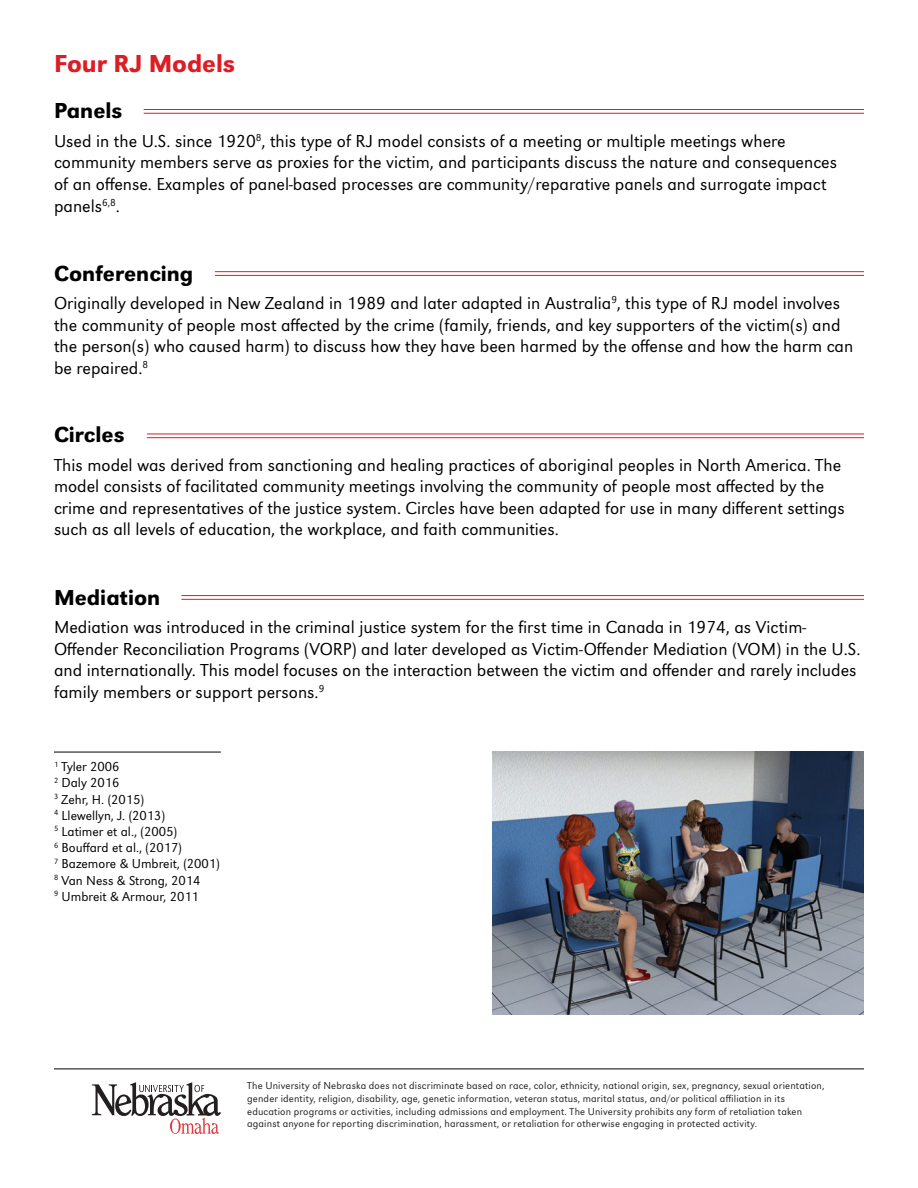
<style>
.page{position:relative;width:918px;height:1188px;background:#fff}
.page>*{position:absolute;margin:0;border:0;box-sizing:border-box;transform-origin:0 0}
.Subheader2{font:500 25.5px "URW Grotesk";color:#dd1d24}
.Subheader3{font:500 22.5px "URW Grotesk";color:#000001}
.Text{font:300 18px/21.6px "URW Grotesk";color:#000001}
.References{font:300 13.5px "URW Grotesk";color:#000001}
.t1{font:300 10.5px/12.6px "URW Grotesk";letter-spacing:.015em;color:#231f20}
</style>
<div class="page">
<svg style="left:92px;top:1082px;width:129px;height:52px"></svg>
<hr style="left:54px;top:1069px;width:810px;height:1px;background:#000001">
<hr style="left:144px;top:113px;width:720px;height:1px;background:#dd1d24">
<hr style="left:144px;top:109px;width:720px;height:1px;background:#dd1d24">
<hr style="left:215px;top:275px;width:649px;height:1px;background:#dd1d24">
<hr style="left:215px;top:271px;width:649px;height:1px;background:#dd1d24">
<hr style="left:147px;top:437px;width:717px;height:1px;background:#dd1d24">
<hr style="left:147px;top:434px;width:717px;height:1px;background:#dd1d24">
<hr style="left:181px;top:599px;width:683px;height:1px;background:#dd1d24">
<hr style="left:181px;top:595px;width:683px;height:1px;background:#dd1d24">
<hr style="left:54px;top:752px;width:167px;height:1px;background:#000001">
<img style="left:493px;top:752px;width:371px;height:263px">
<p class="Subheader2" style="left:54px;top:48px;width:183px">Four RJ Models</p>
<p class="Subheader3" style="left:54px;top:98px;width:70px">Panels</p>
<p class="Text" style="left:54px;top:130px;width:785px">Used in the U.S. since 1920<sup>8</sup>, this type of RJ model consists of a meeting or multiple meetings where community members serve as proxies for the victim, and participants discuss the nature and consequences of an offense. Examples of panel-based processes are community/reparative panels and surrogate impact panels<sup>6,8</sup>.</p>
<p class="Subheader3" style="left:54px;top:260px;width:141px">Conferencing</p>
<p class="Text" style="left:54px;top:292px;width:801px">Originally developed in New Zealand in 1989 and later adapted in Australia<sup>9</sup>, this type of RJ model involves the community of people most affected by the crime (family, friends, and key supporters of the victim(s) and the person(s) who caused harm) to discuss how they have been harmed by the offense and how the harm can be repaired.<sup>8</sup></p>
<p class="Subheader3" style="left:54px;top:422px;width:72px">Circles</p>
<p class="Text" style="left:54px;top:454px;width:792px">This model was derived from sanctioning and healing practices of aboriginal peoples in North America. The model consists of facilitated community meetings involving the community of people most affected by the crime and representatives of the justice system. Circles have been adapted for use in many different settings such as all levels of education, the workplace, and faith communities.</p>
<p class="Subheader3" style="left:54px;top:584px;width:108px">Mediation</p>
<p class="Text" style="left:54px;top:616px;width:808px">Mediation was introduced in the criminal justice system for the first time in Canada in 1974, as Victim-Offender Reconciliation Programs (VORP) and later developed as Victim-Offender Mediation (VOM) in the U.S. and internationally. This model focuses on the interaction between the victim and offender and rarely includes family members or support persons.<sup>9</sup></p>
<p class="References" style="left:54px;top:759px;width:67px"><sup>1</sup> Tyler 2006</p>
<p class="References" style="left:54px;top:775px;width:67px"><sup>2</sup> Daly 2016</p>
<p class="References" style="left:54px;top:791px;width:92px"><sup>3</sup> Zehr, H. (2015)</p>
<p class="References" style="left:54px;top:808px;width:113px"><sup>4</sup> Llewellyn, J. (2013)</p>
<p class="References" style="left:54px;top:824px;width:125px"><sup>5</sup> Latimer et al., (2005)</p>
<p class="References" style="left:54px;top:840px;width:129px"><sup>6</sup> Bouffard et al., (2017)</p>
<p class="References" style="left:54px;top:856px;width:167px"><sup>7</sup> Bazemore &amp; Umbreit, (2001)</p>
<p class="References" style="left:54px;top:872px;width:148px"><sup>8</sup> Van Ness &amp; Strong, 2014</p>
<p class="References" style="left:54px;top:889px;width:146px"><sup>9</sup> Umbreit &amp; Armour, 2011</p>
<p class="t1" style="left:247px;top:1080px;width:579px">The University of Nebraska does not discriminate based on race, color, ethnicity, national origin, sex, pregnancy, sexual orientation, gender identity, religion, disability, age, genetic information, veteran status, marital status, and/or political affiliation in its education programs or activities, including admissions and employment. The University prohibits any form of retaliation taken against anyone for reporting discrimination, harassment, or retaliation for otherwise engaging in protected activity.</p>
</div>
